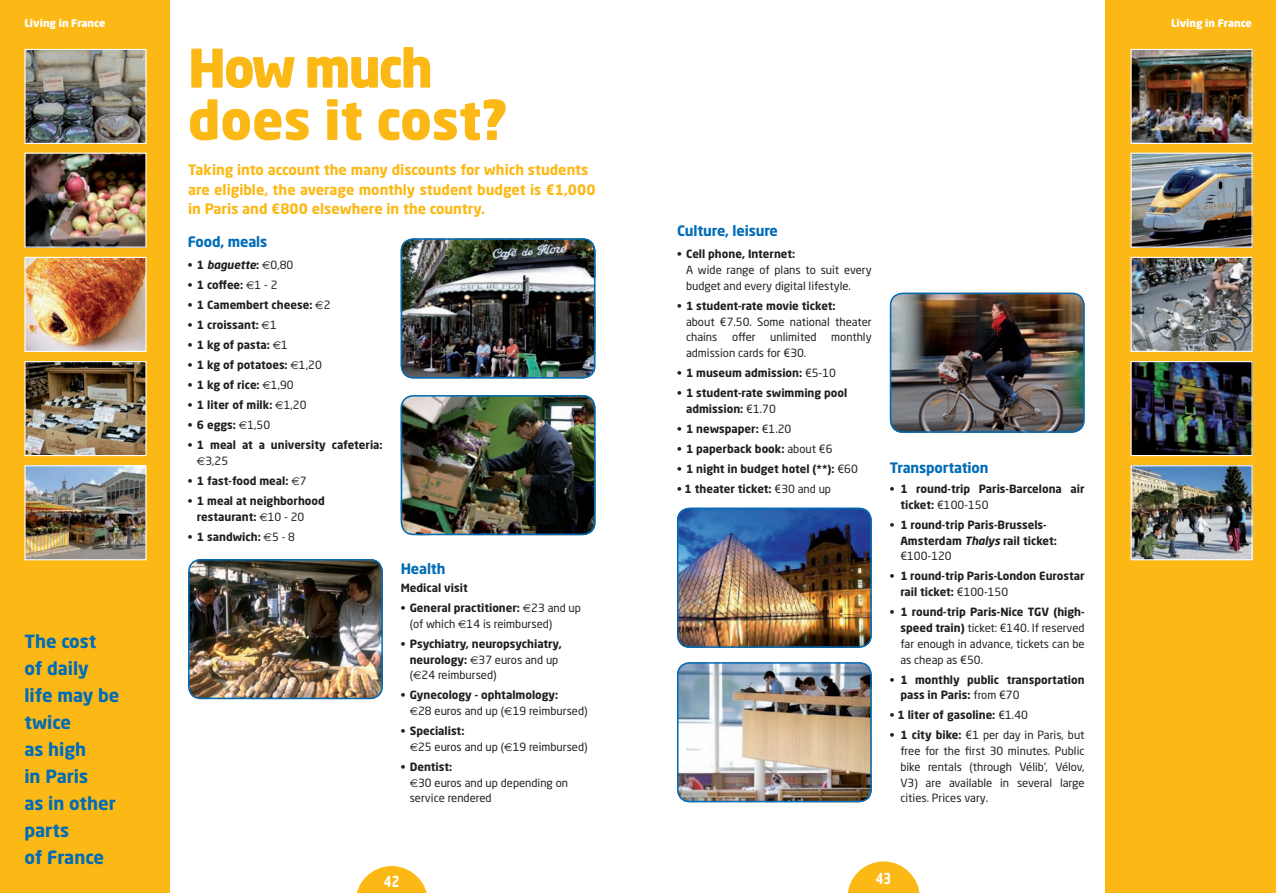
<style>
.page{position:relative;width:1276px;height:893px;background:#fff}
.page>*{position:absolute;margin:0;border:0;box-sizing:border-box;transform-origin:0 0}
.t1{font:900 52.5px/52.2px "Neo Sans Pro";letter-spacing:-.01em;color:#fcb814}
.t2{font:700 18px/27px "Neo Sans Pro";color:#006cb7}
.t3{font:700 15px "Neo Sans Pro";color:#fff;scale:.8 1}
.t4{font:700 14.25px/19.5px "Neo Sans Pro";color:#fcb814}
.t5{font:700 14.25px "Neo Sans Pro";letter-spacing:-.01em;color:#006cb7}
.t6{font:700 11.25px/15.8px "Neo Sans Pro";color:#231f20}
.t7{font:11.25px/15.8px "Neo Sans Pro";color:#231f20}
.t8{font:italic 700 11.25px "Neo Sans Pro";color:#231f20}
.t9{font:900 10.5px "Neo Sans Pro";color:#fff}
.s1{font-style:normal}
.s2{font-family:"Euro Sans";font-weight:400;font-style:normal}
.s3{font-weight:400;font-style:normal}
.s4{font-family:"Euro Sans";font-weight:400}
.s5{font-weight:400}
.s6{font-weight:700}
.s7{font-family:"Euro Sans"}
.s8{font-style:italic}
</style>
<div class="page">
<div style="left:0;top:0;width:170px;height:893px;background:#fcb814"></div>
<img style="left:26px;top:467px;width:119px;height:91px">
<div style="left:24px;top:465px;width:123px;height:95px;border:1px solid #fff"></div>
<img style="left:26px;top:363px;width:119px;height:91px">
<div style="left:24px;top:361px;width:123px;height:95px;border:1px solid #fff"></div>
<img style="left:26px;top:259px;width:119px;height:91px">
<div style="left:24px;top:257px;width:123px;height:95px;border:1px solid #fff"></div>
<img style="left:26px;top:155px;width:119px;height:91px">
<div style="left:24px;top:153px;width:123px;height:95px;border:1px solid #fff"></div>
<img style="left:26px;top:51px;width:119px;height:91px">
<div style="left:24px;top:49px;width:123px;height:95px;border:1px solid #fff"></div>
<svg style="left:356px;top:866px;width:71px;height:27px"></svg>
<svg style="left:847px;top:861px;width:72px;height:32px"></svg>
<div style="left:1106px;top:0;width:170px;height:893px;background:#fcb814"></div>
<img style="left:1132px;top:467px;width:118px;height:91px">
<div style="left:1130px;top:465px;width:122px;height:95px;border:1px solid #fff"></div>
<img style="left:1132px;top:363px;width:118px;height:91px">
<div style="left:1130px;top:361px;width:122px;height:95px;border:1px solid #fff"></div>
<img style="left:1132px;top:259px;width:118px;height:91px">
<div style="left:1130px;top:257px;width:122px;height:95px;border:1px solid #fff"></div>
<img style="left:1132px;top:155px;width:118px;height:91px">
<div style="left:1130px;top:153px;width:122px;height:95px;border:1px solid #fff"></div>
<img style="left:1132px;top:51px;width:118px;height:91px">
<div style="left:1130px;top:49px;width:122px;height:95px;border:1px solid #fff"></div>
<img style="left:188px;top:559px;width:195px;height:140px">
<div style="left:188px;top:559px;width:195px;height:140px;border:2px solid #006cb7;border-radius:12px"></div>
<img style="left:890px;top:293px;width:194px;height:140px">
<div style="left:890px;top:293px;width:194px;height:140px;border:2px solid #006cb7;border-radius:12px"></div>
<img style="left:401px;top:238px;width:194px;height:140px">
<div style="left:401px;top:238px;width:194px;height:140px;border:2px solid #006cb7;border-radius:12px"></div>
<img style="left:401px;top:395px;width:194px;height:140px">
<div style="left:401px;top:395px;width:194px;height:140px;border:2px solid #006cb7;border-radius:12px"></div>
<img style="left:677px;top:508px;width:194px;height:140px">
<div style="left:677px;top:508px;width:194px;height:140px;border:2px solid #006cb7;border-radius:12px"></div>
<img style="left:677px;top:662px;width:194px;height:140px">
<div style="left:677px;top:662px;width:194px;height:140px;border:2px solid #006cb7;border-radius:12px"></div>
<p class="t9" style="left:24px;top:16px;width:82px">Living in France</p>
<h2 class="t2" style="left:24px;top:627px;width:97px">The cost<br>of daily life may be twice<br>as high<br>in Paris<br>as in other parts<br>of France</h2>
<h1 class="t1" style="left:188px;top:40px;width:321px">How much does it cost?</h1>
<p class="t4" style="left:188px;top:160px;width:409px">Taking into account the many discounts for which students are eligible, the average monthly student budget is €1,000 in Paris and €800 elsewhere in the country.</p>
<p class="t5" style="left:188px;top:233px;width:81px">Food, meals</p>
<p class="t8" style="left:188px;top:258px;width:107px"><span class="s1">• 1</span> baguette<span class="s1">:</span> <span class="s2">X</span><span class="s3">0,80</span></p>
<p class="t6" style="left:188px;top:277px;width:91px">• 1 coffee: <span class="s4">X</span><span class="s5">1 - 2</span></p>
<p class="t6" style="left:188px;top:297px;width:144px">• 1 Camembert cheese: <span class="s4">X</span><span class="s5">2</span></p>
<p class="t6" style="left:188px;top:317px;width:90px">• 1 croissant: <span class="s4">X</span><span class="s5">1</span></p>
<p class="t6" style="left:188px;top:337px;width:101px">• 1 kg of pasta: <span class="s4">X</span><span class="s5">1</span></p>
<p class="t6" style="left:188px;top:357px;width:135px">• 1 kg of potatoes: <span class="s4">X</span><span class="s5">1,20</span></p>
<p class="t6" style="left:188px;top:377px;width:107px">• 1 kg of rice: <span class="s4">X</span><span class="s5">1,90</span></p>
<p class="t6" style="left:188px;top:397px;width:120px">• 1 liter of milk: <span class="s4">X</span><span class="s5">1,20</span></p>
<p class="t6" style="left:188px;top:417px;width:84px">• 6 eggs: <span class="s4">X</span><span class="s5">1,50</span></p>
<p class="t6" style="left:197px;top:437px;width:187px;text-indent:-9px">• 1 meal at a university cafeteria:<br><span class="s4">X</span><span class="s5">3,25</span></p>
<p class="t6" style="left:188px;top:473px;width:120px">• 1 fast-food meal: <span class="s4">X</span><span class="s5">7</span></p>
<p class="t6" style="left:197px;top:493px;width:129px;text-indent:-9px">• 1 meal at neighborhood restaurant: <span class="s4">X</span><span class="s5">10 - 20</span></p>
<p class="t6" style="left:188px;top:528px;width:108px">• 1 sandwich: <span class="s4">X</span><span class="s5">5 - 8</span></p>
<p class="t5" style="left:401px;top:560px;width:46px">Health</p>
<p class="t6" style="left:401px;top:580px;width:69px">Medical visit</p>
<p class="t7" style="left:410px;top:600px;width:173px;text-indent:-9px"><span class="s6">• General practitioner:</span> <span class="s7">X</span>23 and up (of which <span class="s7">X</span>14 is reimbursed)</p>
<p class="t6" style="left:410px;top:635px;width:153px;text-indent:-9px">• Psychiatry, neuropsychiatry, neurology: <span class="s4">X</span><span class="s5">37 euros and up (</span><span class="s4">X</span><span class="s5">24 reimbursed)</span></p>
<p class="t7" style="left:410px;top:687px;width:179px;text-indent:-9px"><span class="s6">• Gynecology - ophtalmology:<br></span><span class="s7">X</span>28 euros and up (<span class="s7">X</span>19 reimbursed)</p>
<p class="t7" style="left:410px;top:723px;width:179px;text-indent:-9px"><span class="s6">• Specialist:<br></span><span class="s7">X</span>25 euros and up (<span class="s7">X</span>19 reimbursed)</p>
<p class="t7" style="left:410px;top:759px;width:160px;text-indent:-9px"><span class="s6">• Dentist:<br></span><span class="s7">X</span>30 euros and up depending on service rendered</p>
<h3 class="t3" style="left:384px;top:871px;width:21px">42</h3>
<p class="t5" style="left:677px;top:222px;width:103px">Culture, leisure</p>
<p class="t6" style="left:677px;top:246px;width:120px">• Cell phone, Internet:</p>
<p class="t7" style="left:686px;top:262px;width:187px">A wide range of plans to suit every budget and every digital lifestyle.</p>
<p class="t6" style="left:677px;top:298px;width:160px">• 1 student-rate movie ticket:</p>
<p class="t7" style="left:686px;top:313px;width:187px">about €7.50. Some national theater chains</p>
<p class="t7" style="left:732px;top:329px;width:25px">offer</p>
<p class="t7" style="left:770px;top:329px;width:48px">unlimited</p>
<p class="t7" style="left:831px;top:329px;width:42px">monthly</p>
<p class="t7" style="left:686px;top:345px;width:122px">admission cards for €30.</p>
<p class="t6" style="left:677px;top:365px;width:160px">• 1 museum admission: <span class="s5">€5-10</span></p>
<p class="t6" style="left:686px;top:385px;width:163px;text-indent:-9px">• 1 student-rate swimming pool admission: <span class="s5">€1.70</span></p>
<p class="t6" style="left:677px;top:421px;width:116px">• 1 newspaper: <span class="s5">€1.20</span></p>
<p class="t6" style="left:677px;top:441px;width:157px">• 1 paperback book: <span class="s5">about €6</span></p>
<p class="t6" style="left:677px;top:461px;width:182px">• 1 night in budget hotel (**): <span class="s5">€60</span></p>
<p class="t6" style="left:677px;top:481px;width:156px">• 1 theater ticket: <span class="s5">€30 and up</span></p>
<p class="t5" style="left:890px;top:459px;width:100px">Transportation</p>
<p class="t6" style="left:900px;top:481px;width:186px;text-indent:-10px">• 1 round-trip Paris-Barcelona air ticket: <span class="s5">€100-150</span></p>
<p class="t6" style="left:900px;top:517px;width:158px;text-indent:-10px">• 1 round-trip Paris-Brussels-<br>Amsterdam <span class="s8">Thalys</span> rail ticket: <span class="s5">€100-120</span></p>
<p class="t6" style="left:900px;top:568px;width:186px;text-indent:-10px">• 1 round-trip Paris-London Eurostar rail ticket: <span class="s5">€100-150</span></p>
<p class="t7" style="left:900px;top:604px;width:186px;text-align:justify;text-indent:-10px"><span class="s6">• 1 round-trip Paris-Nice TGV (high&shy;speed train)</span> ticket: €140. If reserved far enough in advance, tickets can be as cheap as €50.</p>
<p class="t6" style="left:900px;top:671px;width:186px;text-indent:-10px">• 1 monthly public transportation pass in Paris: <span class="s5">from €70</span></p>
<p class="t6" style="left:890px;top:707px;width:140px">• 1 liter of gasoline: <span class="s5">€1.40</span></p>
<p class="t7" style="left:900px;top:727px;width:186px;text-align:justify;text-indent:-10px"><span class="s6">• 1 city bike:</span> €1 per day in Paris, but free for the first 30 minutes. Public bike rentals (through Vélib’, Vélov, V3) are available in several large cities. Prices vary.</p>
<h3 class="t3" style="left:876px;top:869px;width:21px">43</h3>
<p class="t9" style="left:1171px;top:16px;width:82px">Living in France</p>
</div>
